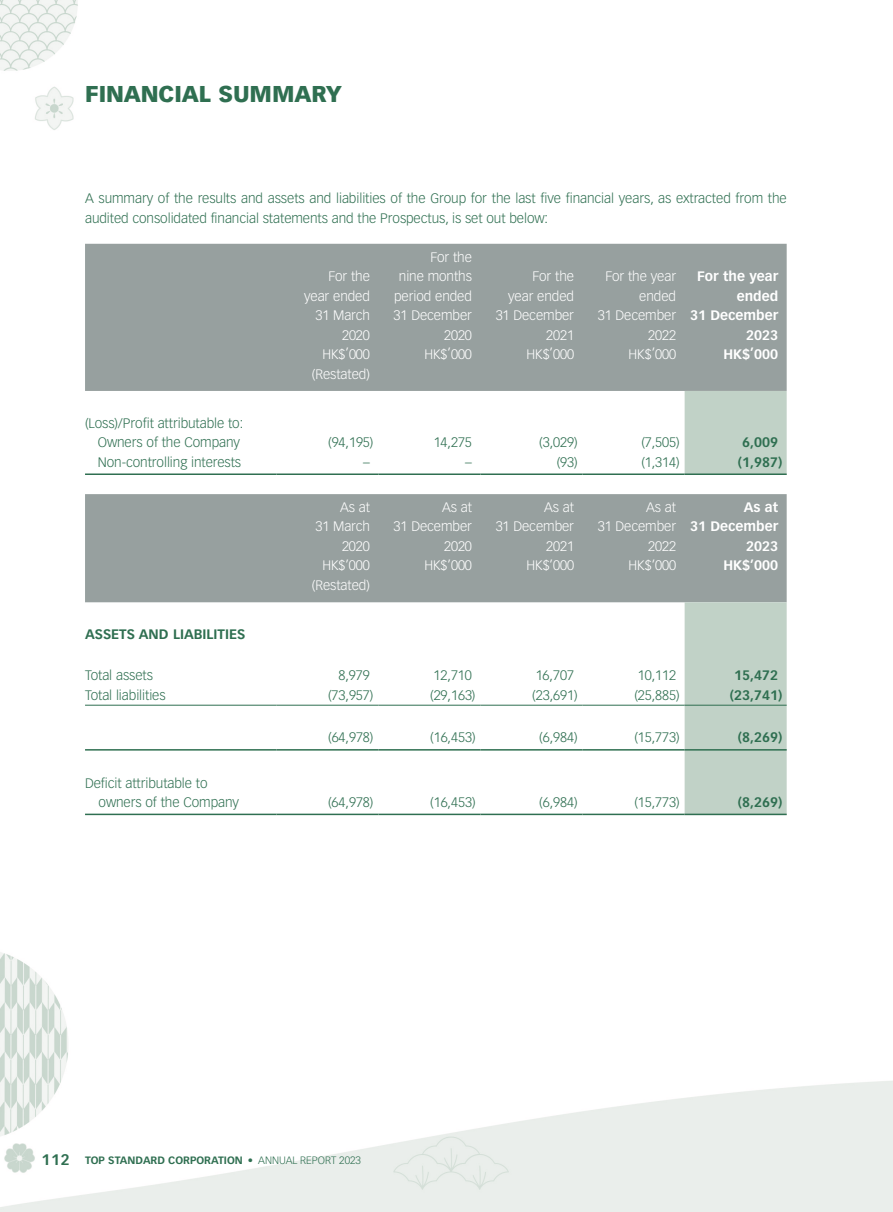
<style>
.page{position:relative;width:893px;height:1212px;background:#fff}
.page>*{position:absolute;margin:0;border:0;box-sizing:border-box;transform-origin:0 0}
.t1{font:900 22.5px "Vectora LT Std";letter-spacing:-.005em;color:#2f6f51}
.t2{font:300 13.5px/19.5px "Vectora LT Std";letter-spacing:-.005em;color:#2f6f51}
.t3{font:300 13.5px/19.5px "Vectora LT Std";letter-spacing:-.005em;color:#fff;text-align:right}
.t4{font:700 13.5px/19.5px "Vectora LT Std";color:#fff;text-align:right}
.t5{font:700 13.5px "Vectora LT Std";color:#2f6f51}
.t6{font:700 10.5px "Vectora LT Std";color:#2f6f51}
.s1{font-size:15px}
.s2{font-weight:300}
</style>
<div class="page">
<img style="left:0;top:0;width:893px;height:1212px">
<div style="left:85px;top:244px;width:702px;height:147px;background:#97a09f"></div>
<div style="left:685px;top:391px;width:102px;height:82px;background:#c1d2c7"></div>
<hr style="left:85px;top:473px;width:191px;height:2px;background:#2f6f51">
<hr style="left:276px;top:473px;width:102px;height:2px;background:#2f6f51">
<hr style="left:378px;top:473px;width:102px;height:2px;background:#2f6f51">
<hr style="left:480px;top:473px;width:103px;height:2px;background:#2f6f51">
<hr style="left:583px;top:473px;width:102px;height:2px;background:#2f6f51">
<hr style="left:685px;top:473px;width:102px;height:2px;background:#2f6f51">
<div style="left:85px;top:494px;width:702px;height:108px;background:#97a09f"></div>
<div style="left:685px;top:602px;width:102px;height:212px;background:#c1d2c7"></div>
<hr style="left:85px;top:705px;width:191px;height:1px;background:#2f6f51">
<hr style="left:276px;top:705px;width:102px;height:1px;background:#2f6f51">
<hr style="left:378px;top:705px;width:102px;height:1px;background:#2f6f51">
<hr style="left:480px;top:705px;width:103px;height:1px;background:#2f6f51">
<hr style="left:583px;top:705px;width:102px;height:1px;background:#2f6f51">
<hr style="left:685px;top:705px;width:102px;height:1px;background:#2f6f51">
<hr style="left:85px;top:749px;width:191px;height:1px;background:#2f6f51">
<hr style="left:276px;top:749px;width:102px;height:1px;background:#2f6f51">
<hr style="left:378px;top:749px;width:102px;height:1px;background:#2f6f51">
<hr style="left:480px;top:749px;width:103px;height:1px;background:#2f6f51">
<hr style="left:583px;top:749px;width:102px;height:1px;background:#2f6f51">
<hr style="left:685px;top:749px;width:102px;height:1px;background:#2f6f51">
<hr style="left:85px;top:814px;width:191px;height:1px;background:#2f6f51">
<hr style="left:276px;top:814px;width:102px;height:1px;background:#2f6f51">
<hr style="left:378px;top:814px;width:102px;height:1px;background:#2f6f51">
<hr style="left:480px;top:814px;width:103px;height:1px;background:#2f6f51">
<hr style="left:583px;top:814px;width:102px;height:1px;background:#2f6f51">
<hr style="left:685px;top:814px;width:102px;height:1px;background:#2f6f51">
<h1 class="t1" style="left:85px;top:80px;width:259px">FINANCIAL SUMMARY</h1>
<p class="t2" style="left:85px;top:189px;width:703px">A summary of the results and assets and liabilities of the Group for the last five financial years, as extracted from the audited consolidated financial statements and the Prospectus, is set out below:</p>
<p class="t2" style="left:85px;top:413px;width:160px;text-align:right">(Loss)/Profit attributable to:<br>Owners of the Company</p>
<p class="t3" style="left:394px;top:247px;width:80px">For the<br>nine months period ended<br>31 December<br>2020</p>
<p class="t3" style="left:496px;top:267px;width:80px">For the<br>year ended<br>31 December<br>2021</p>
<p class="t3" style="left:598px;top:267px;width:80px">For the year ended<br>31 December<br>2022</p>
<p class="t4" style="left:690px;top:266px;width:90px">For the year ended<br>31 December</p>
<p class="t3" style="left:304px;top:267px;width:67px">For the year ended<br>31 March</p>
<p class="t3" style="left:342px;top:325px;width:29px">2020</p>
<p class="t4" style="left:746px;top:325px;width:33px">2023</p>
<p class="t3" style="left:322px;top:345px;width:49px">HK$’000</p>
<p class="t3" style="left:424px;top:345px;width:49px">HK$’000</p>
<p class="t3" style="left:526px;top:345px;width:49px">HK$’000</p>
<p class="t3" style="left:629px;top:345px;width:49px">HK$’000</p>
<p class="t4" style="left:723px;top:344px;width:56px">HK$’000</p>
<p class="t3" style="left:312px;top:364px;width:60px">(Restated)</p>
<p class="t2" style="left:328px;top:433px;width:47px">(94,195)</p>
<p class="t2" style="left:434px;top:433px;width:40px">14,275</p>
<p class="t2" style="left:539px;top:433px;width:40px">(3,029)</p>
<p class="t2" style="left:641px;top:433px;width:40px">(7,505)</p>
<p class="t5" style="left:742px;top:434px;width:37px">6,009</p>
<p class="t2" style="left:98px;top:452px;width:145px">Non-controlling interests</p>
<p class="t2" style="left:363px;top:452px;width:8px">–</p>
<p class="t2" style="left:465px;top:452px;width:8px">–</p>
<p class="t2" style="left:557px;top:452px;width:22px">(93)</p>
<p class="t2" style="left:641px;top:452px;width:40px">(1,314)</p>
<p class="t5" style="left:738px;top:454px;width:46px">(1,987)</p>
<p class="t3" style="left:315px;top:497px;width:56px">As at<br>31 March</p>
<p class="t3" style="left:394px;top:497px;width:80px">As at<br>31 December</p>
<p class="t3" style="left:496px;top:497px;width:80px">As at<br>31 December</p>
<p class="t3" style="left:598px;top:497px;width:80px">As at<br>31 December</p>
<p class="t4" style="left:690px;top:497px;width:90px">As at<br>31 December</p>
<p class="t3" style="left:342px;top:536px;width:29px">2020</p>
<p class="t3" style="left:444px;top:536px;width:29px">2020</p>
<p class="t3" style="left:546px;top:536px;width:29px">2021</p>
<p class="t3" style="left:648px;top:536px;width:29px">2022</p>
<p class="t4" style="left:746px;top:536px;width:33px">2023</p>
<p class="t3" style="left:322px;top:556px;width:49px">HK$’000</p>
<p class="t3" style="left:424px;top:556px;width:49px">HK$’000</p>
<p class="t3" style="left:526px;top:556px;width:49px">HK$’000</p>
<p class="t3" style="left:629px;top:556px;width:49px">HK$’000</p>
<p class="t4" style="left:723px;top:556px;width:56px">HK$’000</p>
<p class="t3" style="left:312px;top:575px;width:60px">(Restated)</p>
<p class="t5" style="left:85px;top:626px;width:162px">ASSETS AND LIABILITIES</p>
<p class="t2" style="left:85px;top:666px;width:70px">Total assets</p>
<p class="t2" style="left:339px;top:666px;width:33px">8,979</p>
<p class="t2" style="left:434px;top:666px;width:40px">12,710</p>
<p class="t2" style="left:536px;top:666px;width:40px">16,707</p>
<p class="t2" style="left:638px;top:666px;width:40px">10,112</p>
<p class="t5" style="left:734px;top:667px;width:45px">15,472</p>
<p class="t2" style="left:85px;top:685px;width:82px">Total liabilities</p>
<p class="t2" style="left:328px;top:685px;width:47px">(73,957)</p>
<p class="t2" style="left:430px;top:685px;width:47px">(29,163)</p>
<p class="t2" style="left:532px;top:685px;width:47px">(23,691)</p>
<p class="t2" style="left:634px;top:685px;width:47px">(25,885)</p>
<p class="t5" style="left:730px;top:686px;width:54px">(23,741)</p>
<p class="t2" style="left:328px;top:728px;width:47px">(64,978)</p>
<p class="t2" style="left:430px;top:728px;width:47px">(16,453)</p>
<p class="t2" style="left:539px;top:728px;width:40px">(6,984)</p>
<p class="t2" style="left:634px;top:728px;width:47px">(15,773)</p>
<p class="t5" style="left:738px;top:729px;width:46px">(8,269)</p>
<p class="t2" style="left:99px;top:773px;width:142px;text-indent:-14px">Deficit attributable to owners of the Company</p>
<p class="t2" style="left:328px;top:793px;width:47px">(64,978)</p>
<p class="t2" style="left:430px;top:793px;width:47px">(16,453)</p>
<p class="t2" style="left:539px;top:793px;width:40px">(6,984)</p>
<p class="t2" style="left:634px;top:793px;width:47px">(15,773)</p>
<p class="t5" style="left:738px;top:794px;width:46px">(8,269)</p>
<p class="t6" style="left:41px;top:1154px;width:321px"><span class="s1">112</span> TOP STANDARD CORPORATION <span class="s2">• ANNUAL REPORT 2023</span></p>
</div>
